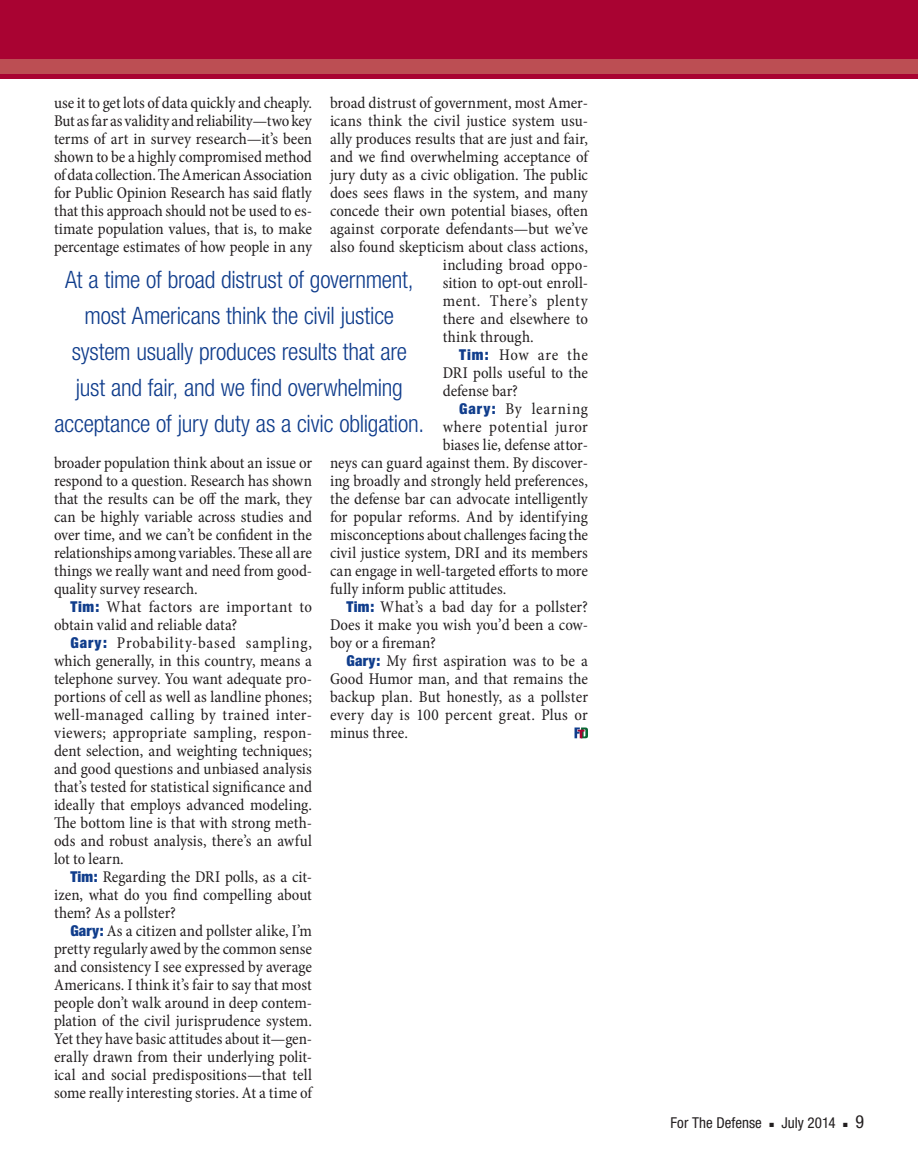
<style>
.page{position:relative;width:918px;height:1175px;background:#fff}
.page>*{position:absolute;margin:0;border:0;box-sizing:border-box;transform-origin:0 0}
.pullout_RC_w_squares{font:300 condensed 24px/36px "Helvetica Neue";letter-spacing:-.01em;color:#103d8c;text-align:center}
.folio_right{font:condensed 18px "Helvetica Neue";color:#231f20}
.body_para_ind{font:condensed 16.5px/18px "Minion Pro";color:#231f20;text-align:justify}
.body_para_ind_tighte{font:condensed 16.5px/18px "Minion Pro";letter-spacing:-.005em;color:#231f20;text-align:justify}
.body_para_ind-2{font:condensed 16.5px "Minion Pro";letter-spacing:.025em;color:#231f20}
.body_para_ind-3{font:condensed 16.5px "Minion Pro";letter-spacing:.03em;color:#231f20}
.body_para_ind-4{font:condensed 16.5px "Minion Pro";letter-spacing:.05em;color:#231f20}
.folio_right-2{font:condensed 15px "Helvetica Neue";color:#231f20}
.s1{font-family:"Helvetica Neue";font-weight:900;font-size:15px;color:#103d8c}
</style>
<div class="page">
<div style="left:0;top:0;width:918px;height:78px;background:#a90332"></div>
<div style="left:0;top:59px;width:918px;height:15px;background:#bc4e53"></div>
<hr style="left:0;top:0;width:1px;height:78px;background:#a90332">
<svg style="left:575px;top:727px;width:13px;height:11px"></svg>
<p class="body_para_ind_tighte" style="left:54px;top:94px;width:260px">use it to get lots of data quickly and cheaply.<br>But as far as validity and reliability—two key terms of art in survey research—it’s been shown to be a highly compromised method of data collection. The American Association for Public Opinion Research has said flatly that this approach should not be used to es&shy;timate population values, that is, to make percentage estimates of how people in any</p>
<p class="body_para_ind" style="left:330px;top:94px;width:260px">broad distrust of government, most Amer-</p>
<p class="body_para_ind" style="left:330px;top:112px;width:260px">icans think the civil justice system usu-</p>
<p class="body_para_ind" style="left:330px;top:130px;width:259px">ally produces results that are just and fair,</p>
<p class="body_para_ind" style="left:330px;top:148px;width:259px">and we find overwhelming acceptance of</p>
<p class="body_para_ind" style="left:330px;top:166px;width:259px">jury duty as a civic obligation. The public</p>
<p class="body_para_ind" style="left:330px;top:184px;width:259px">does sees flaws in the system, and many</p>
<p class="body_para_ind" style="left:330px;top:202px;width:260px">concede their own potential biases, often</p>
<p class="body_para_ind" style="left:330px;top:220px;width:260px">against corporate defendants—but we’ve</p>
<p class="body_para_ind" style="left:330px;top:238px;width:259px">also found skepticism about class actions,</p>
<p class="body_para_ind" style="left:443px;top:256px;width:147px">including broad oppo-</p>
<p class="body_para_ind" style="left:443px;top:274px;width:147px">sition to opt-out enroll-</p>
<p class="body_para_ind-3" style="left:443px;top:290px;width:147px">ment. There’s plenty</p>
<p class="body_para_ind" style="left:443px;top:310px;width:147px">there and elsewhere to</p>
<p class="body_para_ind" style="left:443px;top:328px;width:92px">think through.</p>
<p class="body_para_ind" style="left:443px;top:346px;width:147px;text-indent:16px"><span class="s1">Tim:</span> How are the DRI polls useful to the defense bar?</p>
<p class="body_para_ind-4" style="left:459px;top:398px;width:130px"><span class="s1">Gary:</span> By learning</p>
<p class="body_para_ind-2" style="left:443px;top:416px;width:147px">where potential juror</p>
<p class="body_para_ind" style="left:443px;top:436px;width:147px">biases lie, defense attor-</p>
<p class="body_para_ind" style="left:330px;top:454px;width:260px">neys can guard against them. By discover-</p>
<p class="body_para_ind" style="left:330px;top:472px;width:259px">ing broadly and strongly held preferences,</p>
<p class="body_para_ind" style="left:330px;top:490px;width:259px">the defense bar can advocate intelligently</p>
<p class="body_para_ind" style="left:330px;top:508px;width:260px">for popular reforms. And by identifying</p>
<p class="body_para_ind" style="left:330px;top:526px;width:260px">misconceptions about challenges facing the</p>
<p class="body_para_ind" style="left:330px;top:544px;width:260px">civil justice system, DRI and its members</p>
<p class="body_para_ind" style="left:330px;top:562px;width:260px">can engage in well-targeted efforts to more</p>
<p class="body_para_ind" style="left:330px;top:580px;width:178px">fully inform public attitudes.</p>
<p class="body_para_ind" style="left:330px;top:598px;width:260px;text-indent:16px"><span class="s1">Tim:</span> What’s a bad day for a pollster?<br>Does it make you wish you’d been a cow&shy;boy or a fireman?</p>
<p class="body_para_ind" style="left:330px;top:652px;width:260px;text-indent:16px"><span class="s1">Gary:</span> My first aspiration was to be a Good Humor man, and that remains the backup plan. But honestly, as a pollster every day is 100 percent great. Plus or minus three.</p>
<p class="pullout_RC_w_squares" style="left:55px;top:261px;width:371px">At a time of broad distrust of government, most Americans think the civil justice system usually produces results that are just and fair, and we find overwhelming acceptance of jury duty as a civic obligation.</p>
<p class="body_para_ind_tighte" style="left:54px;top:454px;width:260px">broader population think about an issue or respond to a question. Research has shown that the results can be off the mark, they can be highly variable across studies and over time, and we can’t be confident in the relationships among variables. These all are things we really want and need from good&shy;quality survey research.</p>
<p class="body_para_ind" style="left:54px;top:598px;width:260px;text-indent:16px"><span class="s1">Tim:</span> What factors are important to obtain valid and reliable data?</p>
<p class="body_para_ind" style="left:54px;top:634px;width:260px;text-indent:16px"><span class="s1">Gary:</span> Probability-based sampling, which generally, in this country, means a telephone survey. You want adequate pro&shy;portions of cell as well as landline phones; well-managed calling by trained inter&shy;viewers; appropriate sampling, respon&shy;dent selection, and weighting techniques; and good questions and unbiased analysis that’s tested for statistical significance and ideally that employs advanced modeling.<br>The bottom line is that with strong meth&shy;ods and robust analysis, there’s an awful lot to learn.</p>
<p class="body_para_ind" style="left:54px;top:868px;width:260px;text-indent:16px"><span class="s1">Tim:</span> Regarding the DRI polls, as a cit&shy;izen, what do you find compelling about them? As a pollster?</p>
<p class="body_para_ind" style="left:54px;top:922px;width:260px;text-indent:16px"><span class="s1">Gary:</span> As a citizen and pollster alike, I’m pretty regularly awed by the common sense and consistency I see expressed by average Americans. I think it’s fair to say that most people don’t walk around in deep contem&shy;plation of the civil jurisprudence system.<br>Yet they have basic attitudes about it—gen&shy;erally drawn from their underlying polit&shy;ical and social predispositions—that tell some really interesting stories. At a time of</p>
<p class="folio_right-2" style="left:670px;top:1114px;width:93px">For The Defense</p>
<p class="folio_right-2" style="left:769px;top:1114px;width:68px">■ July 2014</p>
<p class="folio_right" style="left:843px;top:1111px;width:22px">■ 9</p>
</div>
